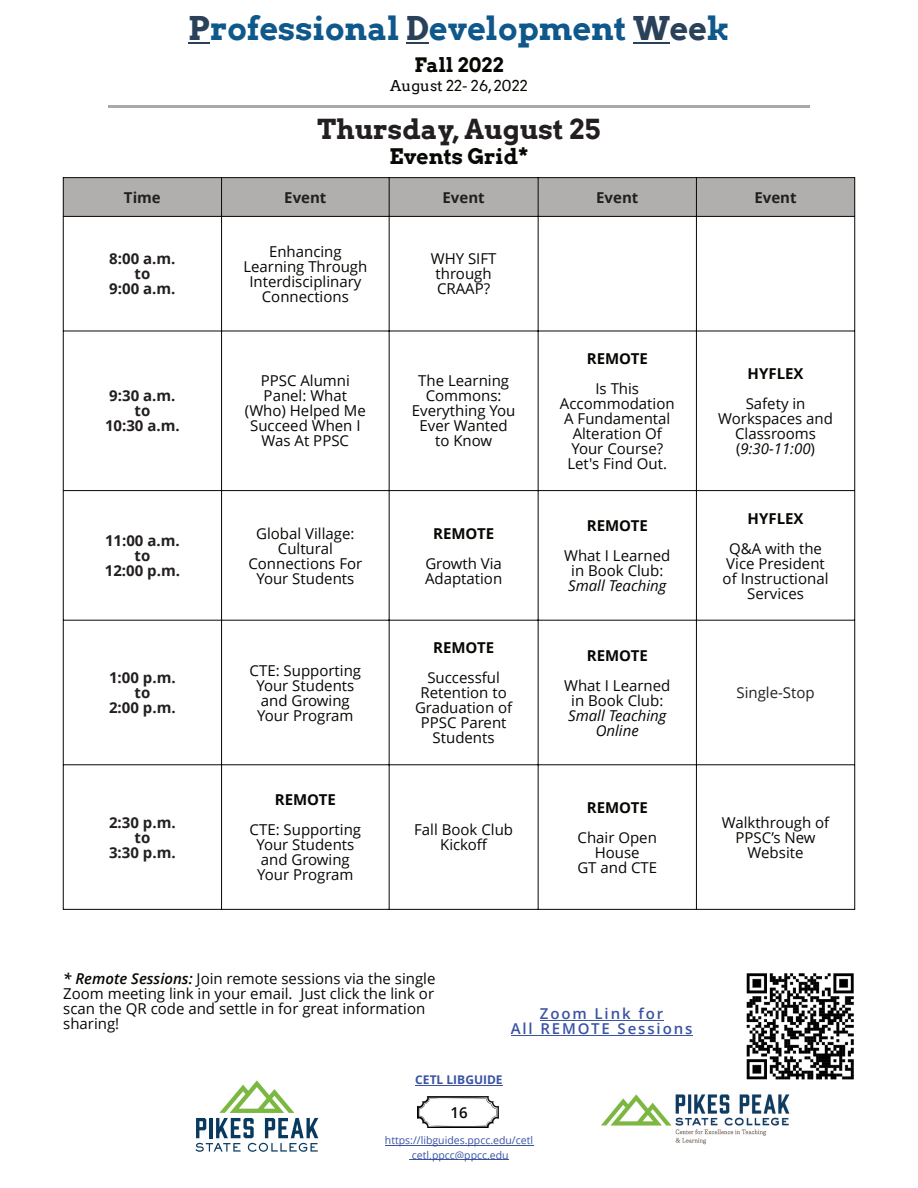
<style>
.page{position:relative;width:918px;height:1188px;background:#fff}
.page>*{position:absolute;margin:0;border:0;box-sizing:border-box;transform-origin:0 0}
.t1{font:700 32.1px "Arvo";color:#0f588c}
.t2{font:700 27px "Arvo";color:#231f20}
.t3{font:700 21px "Arvo";color:#080704}
.t4{font:700 19.5px "Arvo";color:#080704}
.t5{font:15px/15px "Open Sans";color:#080704;text-align:center}
.t6{font:700 15px/15px "Open Sans";color:#231f20;text-align:center}
.t7{font:700 15px "Open Sans";color:#080704}
.t8{font:italic 15px/15px "Open Sans";color:#080704;text-align:center}
.t9{font:600 15px/15px "Open Sans";letter-spacing:.125em;color:#3a53a3;text-align:center}
.t10{font:15px "Arvo";color:#080704}
.t11{font:15px "Open Sans";color:#231f20}
.t12{font:600 15px "Open Sans";color:#080704}
.t13{font:700 12px "Open Sans";color:#3a53a3}
.t14{font:10.5px/14.5px "Open Sans";color:#3a53a3;text-align:center}
.s1{color:#2a4159}
.s2{font-style:italic}
.s3{font-weight:600;font-style:italic}
</style>
<div class="page">
<img style="left:417px;top:1096px;width:82px;height:31px">
<hr style="left:188px;top:42px;width:22px;height:2px;background:#2a4159">
<hr style="left:406px;top:42px;width:23px;height:2px;background:#2a4159">
<hr style="left:633px;top:42px;width:37px;height:2px;background:#2a4159">
<hr style="left:108px;top:105px;width:702px;height:3px;background:#a8a9ab">
<hr style="left:415px;top:1085px;width:88px;height:1px;background:#3a53a3">
<hr style="left:385px;top:1145px;width:148px;height:1px;background:#3a53a3">
<hr style="left:409px;top:1160px;width:100px;height:1px;background:#3a53a3">
<svg style="left:195px;top:1080px;width:123px;height:72px"></svg>
<img style="left:601px;top:1094px;width:189px;height:50px">
<div style="left:63px;top:178px;width:792px;height:38px;background:#b1afae"></div>
<hr style="left:63px;top:177px;width:1px;height:733px;background:#080704">
<hr style="left:854px;top:177px;width:1px;height:733px;background:#080704">
<hr style="left:221px;top:178px;width:1px;height:731px;background:#080704">
<hr style="left:389px;top:178px;width:1px;height:731px;background:#080704">
<hr style="left:538px;top:178px;width:1px;height:731px;background:#080704">
<hr style="left:696px;top:178px;width:1px;height:731px;background:#080704">
<hr style="left:63px;top:177px;width:792px;height:1px;background:#080704">
<hr style="left:63px;top:216px;width:792px;height:1px;background:#080704">
<hr style="left:63px;top:331px;width:792px;height:1px;background:#080704">
<hr style="left:63px;top:490px;width:792px;height:1px;background:#080704">
<hr style="left:63px;top:620px;width:792px;height:1px;background:#080704">
<hr style="left:63px;top:764px;width:792px;height:1px;background:#080704">
<hr style="left:63px;top:909px;width:792px;height:1px;background:#080704">
<hr style="left:540px;top:1020px;width:123px;height:1px;background:#3a53a3">
<hr style="left:511px;top:1035px;width:181px;height:1px;background:#3a53a3">
<img style="left:746px;top:973px;width:108px;height:107px">
<h1 class="t1" style="left:188px;top:15px;width:543px"><span class="s1">P</span>rofessional <span class="s1">D</span>evelopment <span class="s1">Wee</span>k</h1>
<h3 class="t4" style="left:414px;top:57px;width:91px">Fall 2022</h3>
<p class="t10" style="left:390px;top:80px;width:139px">August 22- 26,2022</p>
<h2 class="t2" style="left:318px;top:118px;width:284px">Thursday, August 25</h2>
<h3 class="t3" style="left:390px;top:148px;width:140px">Events Grid*</h3>
<p class="t6" style="left:124px;top:191px;width:38px">Time</p>
<p class="t6" style="left:284px;top:191px;width:44px">Event</p>
<p class="t6" style="left:443px;top:191px;width:44px">Event</p>
<p class="t6" style="left:596px;top:191px;width:44px">Event</p>
<p class="t6" style="left:755px;top:191px;width:44px">Event</p>
<p class="t6" style="left:109px;top:253px;width:68px">8:00 a.m. to<br>9:00 a.m.</p>
<p class="t5" style="left:243px;top:245px;width:126px">Enhancing<br>Learning Through<br>Interdisciplinary<br>Connections</p>
<p class="t5" style="left:431px;top:253px;width:67px">WHY SIFT through<br>CRAAP?</p>
<p class="t6" style="left:105px;top:390px;width:76px">9:30 a.m. to<br>10:30 a.m.</p>
<p class="t5" style="left:245px;top:375px;width:122px">PPSC Alumni<br>Panel: What (Who) Helped Me<br>Succeed When I<br>Was At PPSC</p>
<p class="t5" style="left:412px;top:375px;width:105px">The Learning<br>Commons:<br>Everything You<br>Ever Wanted to Know</p>
<p class="t6" style="left:105px;top:535px;width:77px">11:00 a.m. to<br>12:00 p.m.</p>
<p class="t5" style="left:248px;top:527px;width:115px">Global Village:<br>Cultural<br>Connections For<br>Your Students</p>
<p class="t7" style="left:433px;top:527px;width:63px">REMOTE</p>
<p class="t5" style="left:425px;top:557px;width:79px;text-align:left">Growth Via<br>Adaptation</p>
<p class="t6" style="left:109px;top:672px;width:68px">1:00 p.m. to<br>2:00 p.m.</p>
<p class="t5" style="left:250px;top:664px;width:113px">CTE: Supporting<br>Your Students and Growing<br>Your Program</p>
<p class="t7" style="left:433px;top:642px;width:63px">REMOTE</p>
<p class="t5" style="left:415px;top:672px;width:99px">Successful<br>Retention to<br>Graduation of<br>PPSC Parent<br>Students</p>
<p class="t6" style="left:109px;top:816px;width:68px">2:30 p.m. to<br>3:30 p.m.</p>
<p class="t7" style="left:275px;top:794px;width:63px">REMOTE</p>
<p class="t5" style="left:250px;top:824px;width:113px">CTE: Supporting<br>Your Students and Growing<br>Your Program</p>
<p class="t5" style="left:414px;top:824px;width:100px">Fall Book Club<br>Kickoff</p>
<p class="t7" style="left:587px;top:353px;width:63px">REMOTE</p>
<p class="t5" style="left:560px;top:383px;width:116px">Is This<br>Accommodation<br>A Fundamental<br>Alteration Of<br>Your Course?<br>Let's Find Out.</p>
<p class="t7" style="left:587px;top:520px;width:63px">REMOTE</p>
<p class="t5" style="left:564px;top:550px;width:108px">What I Learned in Book Club:</p>
<p class="t8" style="left:568px;top:580px;width:100px">Small Teaching</p>
<p class="t7" style="left:587px;top:649px;width:63px">REMOTE</p>
<p class="t5" style="left:564px;top:679px;width:108px">What I Learned in Book Club:</p>
<p class="t8" style="left:568px;top:709px;width:100px">Small Teaching<br>Online</p>
<p class="t7" style="left:587px;top:801px;width:63px">REMOTE</p>
<p class="t5" style="left:577px;top:831px;width:81px">Chair Open<br>House<br>GT and CTE</p>
<p class="t7" style="left:748px;top:368px;width:57px">HYFLEX</p>
<p class="t5" style="left:718px;top:398px;width:116px">Safety in<br>Workspaces and<br>Classrooms (<span class="s2">9:30-11:00</span>)</p>
<p class="t7" style="left:748px;top:512px;width:57px">HYFLEX</p>
<p class="t5" style="left:723px;top:542px;width:107px">Q&amp;A with the<br>Vice President of Instructional<br>Services</p>
<p class="t11" style="left:736px;top:687px;width:80px">Single-Stop</p>
<p class="t5" style="left:722px;top:816px;width:109px">Walkthrough of<br>PPSC’s New<br>Website</p>
<p class="t5" style="left:63px;top:972px;width:374px;text-align:left"><span class="s3">* Remote Sessions:</span> Join remote sessions via the single Zoom meeting link in your email. Just click the link or scan the QR code and settle in for great information sharing!</p>
<p class="t9" style="left:511px;top:1007px;width:183px">Zoom Link for<br>All REMOTE Sessions</p>
<p class="t13" style="left:415px;top:1075px;width:89px">CETL LIBGUIDE</p>
<p class="t12" style="left:450px;top:1106px;width:19px">16</p>
<p class="t14" style="left:385px;top:1134px;width:150px">https://libguides.ppcc.edu/cetl cetl.ppcc@ppcc.edu</p>
</div>
